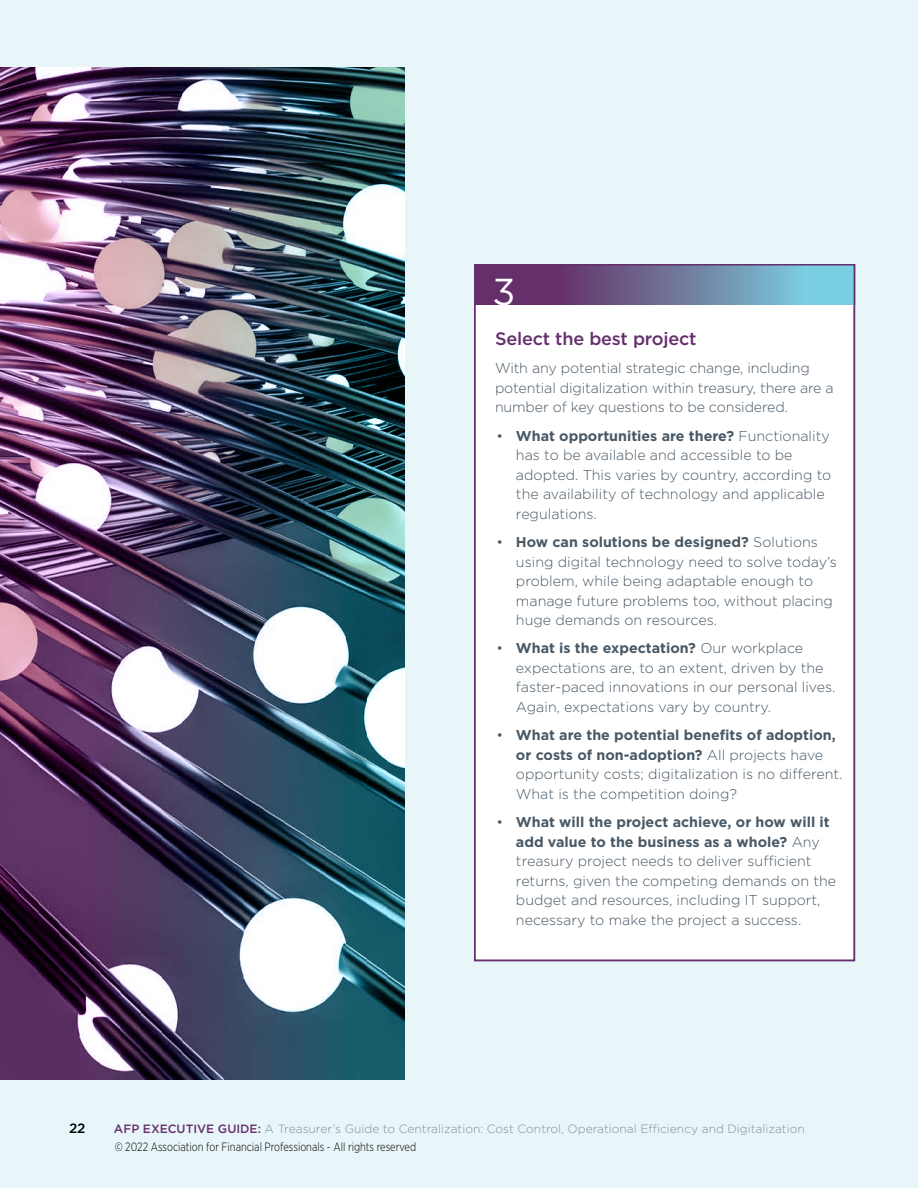
<style>
.page{position:relative;width:918px;height:1188px;background:#e9f6f9}
.page>*{position:absolute;margin:0;border:0;box-sizing:border-box;transform-origin:0 0}
.t1{font:37.5px "Gotham";color:#fff}
.t2{font:500 18px "Gotham";letter-spacing:-.01em;color:#642f6c}
.t3{font:300 14.25px/19.5px "Gotham";color:#485865}
.t4{font:500 13.5px "Gotham";color:#000}
.t5{font:300 12px "Gotham";color:#828e98}
.t6{font:300 12px "Gotham Narrow";color:#000;scale:.9 1}
.s1{font-weight:700}
.s2{font-weight:500;color:#642f6c}
</style>
<div class="page">
<div style="left:474px;top:264px;width:381px;height:697px;background:#fff"></div>
<svg style="left:477px;top:267px;width:375px;height:37px;background:#6f759c"></svg>
<div style="left:474px;top:264px;width:381px;height:697px;border:2px solid #642f6c"></div>
<img style="left:0;top:68px;width:405px;height:1012px">
<h1 class="t1" style="left:493px;top:268px;width:24px">3</h1>
<p class="t2" style="left:495px;top:327px;width:203px">Select the best project</p>
<p class="t3" style="left:495px;top:358px;width:340px">With any potential strategic change, including potential digitalization within treasury, there are a number of key questions to be considered.</p>
<p class="t3" style="left:516px;top:426px;width:317px;text-indent:-19px">• <span class="s1">What opportunities are there?</span> Functionality has to be available and accessible to be adopted. This varies by country, according to the availability of technology and applicable regulations.</p>
<p class="t3" style="left:516px;top:532px;width:323px;text-indent:-19px">• <span class="s1">How can solutions be designed?</span> Solutions using digital technology need to solve today’s problem, while being adaptable enough to manage future problems too, without placing huge demands on resources.</p>
<p class="t3" style="left:516px;top:638px;width:321px;text-indent:-19px">• <span class="s1">What is the expectation?</span> Our workplace expectations are, to an extent, driven by the faster-paced innovations in our personal lives.<br>Again, expectations vary by country.</p>
<p class="t3" style="left:516px;top:725px;width:328px;text-indent:-19px">• <span class="s1">What are the potential benefits of adoption, or costs of non-adoption?</span> All projects have opportunity costs; digitalization is no different.<br>What is the competition doing?</p>
<p class="t3" style="left:516px;top:812px;width:322px;text-indent:-19px">• <span class="s1">What will the project achieve, or how will it add value to the business as a whole?</span> Any treasury project needs to deliver sufficient returns, given the competing demands on the budget and resources, including IT support, necessary to make the project a success.</p>
<p class="t4" style="left:69px;top:1119px;width:18px">22</p>
<p class="t5" style="left:114px;top:1121px;width:692px"><span class="s2">AFP EXECUTIVE GUIDE:</span> A Treasurer’s Guide to Centralization: Cost Control, Operational Efficiency and Digitalization</p>
<p class="t6" style="left:115px;top:1139px;width:336px">© 2022 Association for Financial Professionals - All rights reserved</p>
</div>
